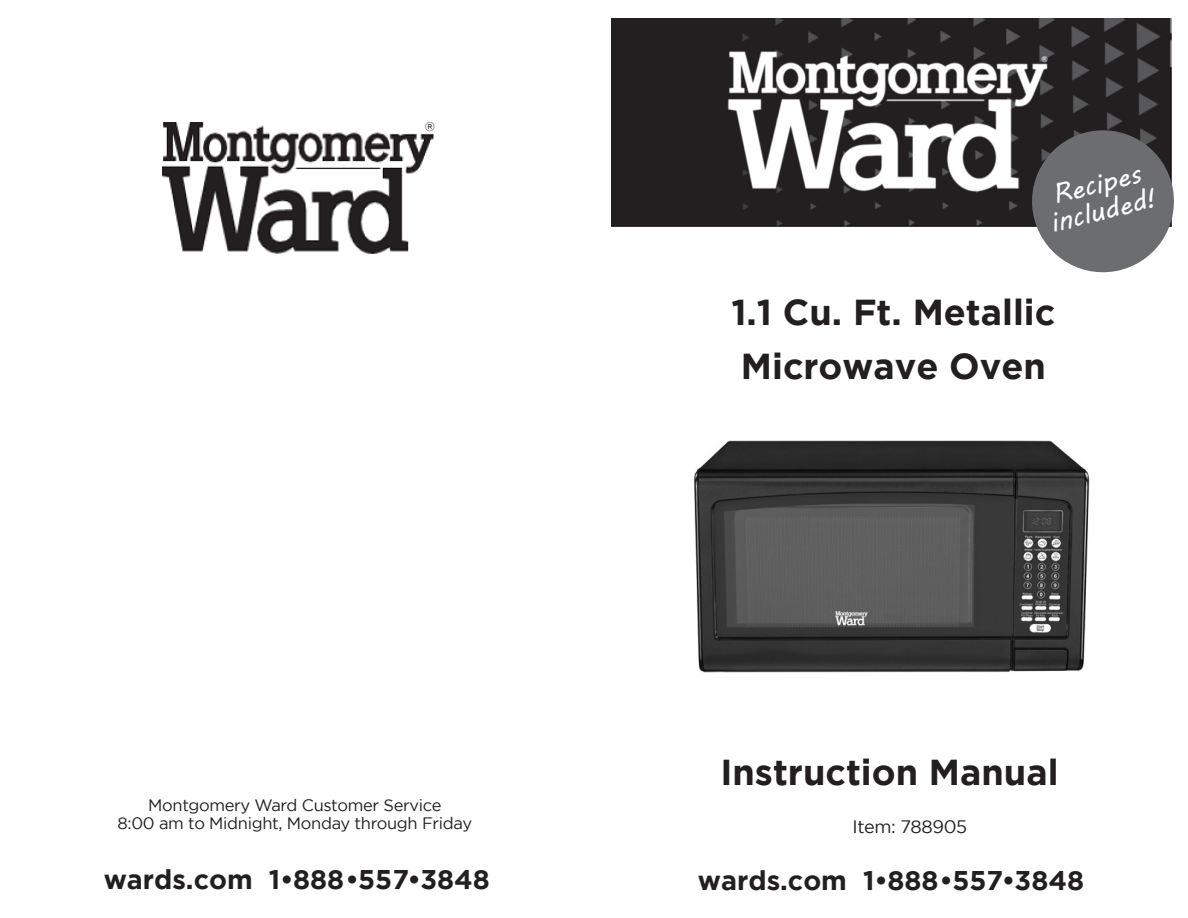
<style>
.page{position:relative;width:1188px;height:918px;background:#fff}
.page>*{position:absolute;margin:0;border:0;box-sizing:border-box;transform-origin:0 0}
.t1{font:700 36px "Gotham";color:#231f20}
.t2{font:700 27px "Gotham";color:#231f20}
.t3{font:27px "MV Boli";color:#fff}
.t4{font:18px "Gotham";letter-spacing:-.02em;color:#231f20}
.t5{font:16.5px "Gotham";letter-spacing:-.02em;color:#231f20}
.t6{font:12.3px "Gotham";color:#231f20}
</style>
<div class="page">
<img style="left:612px;top:18px;width:559px;height:209px">
<svg style="left:1026px;top:125px;width:148px;height:148px;background:#727275"></svg>
<img style="left:162px;top:122px;width:272px;height:132px">
<img style="left:694px;top:440px;width:396px;height:233px">
<p class="t6" style="left:425px;top:120px;width:12px">®</p>
<p class="t5" style="left:148px;top:796px;width:295px">Montgomery Ward Customer Service</p>
<p class="t5" style="left:118px;top:814px;width:356px">8:00 am to Midnight, Monday through Friday</p>
<p class="t2" style="left:104px;top:864px;width:388px">wards.com 1•888•557•3848</p>
<p class="t3" style="left:1048px;top:177px;width:92px;rotate:-14deg">Recipes</p>
<p class="t3" style="left:1046px;top:206px;width:109px;rotate:-14deg">included!</p>
<p class="t1" style="left:731px;top:292px;width:325px">1.1 Cu. Ft. Metallic</p>
<p class="t1" style="left:741px;top:346px;width:307px">Microwave Oven</p>
<p class="t1" style="left:720px;top:751px;width:340px">Instruction Manual</p>
<p class="t4" style="left:853px;top:816px;width:116px">Item: 788905</p>
<p class="t2" style="left:698px;top:865px;width:388px">wards.com 1•888•557•3848</p>
</div>
